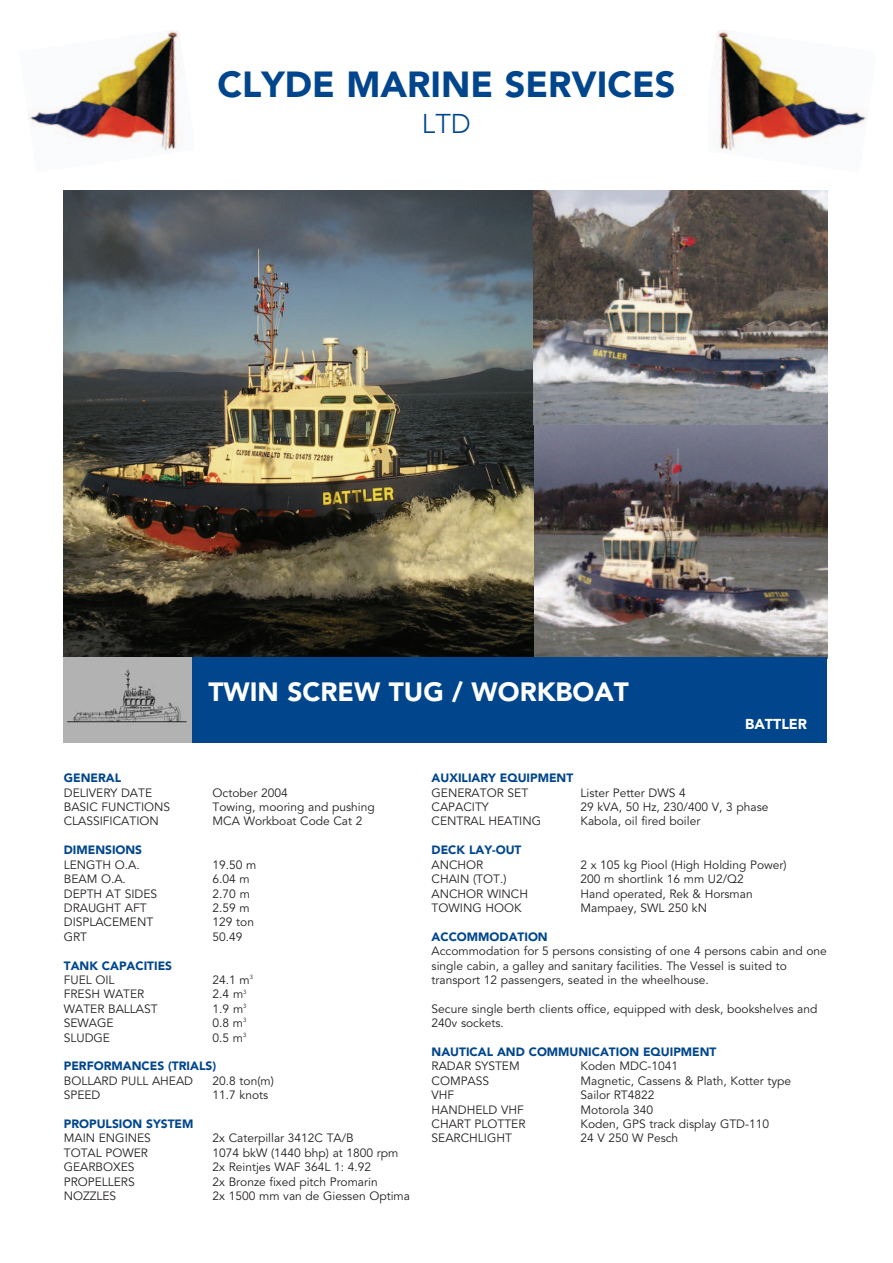
<style>
.page{position:relative;width:893px;height:1263px;background:#fff}
.page>*{position:absolute;margin:0;border:0;box-sizing:border-box;transform-origin:0 0}
.t1{font:900 36px "Avenir";color:#01468d}
.t2{font:300 27px "Avenir";color:#01468d}
.t3{font:900 26.25px "Avenir";color:#fff}
.t4{font:900 14.25px "Avenir";color:#fff}
.t5{font:12px/14.4px "Avenir B Ook";color:#231f20}
.t6{font:900 12px "Avenir";color:#01468d}
</style>
<div class="page">
<img style="left:533px;top:425px;width:294px;height:232px">
<img style="left:64px;top:191px;width:469px;height:466px">
<div style="left:190px;top:657px;width:637px;height:85px;background:#01468d"></div>
<img style="left:533px;top:191px;width:294px;height:234px">
<img style="left:716px;top:30px;width:152px;height:121px">
<img style="left:28px;top:30px;width:152px;height:121px">
<img style="left:64px;top:657px;width:127px;height:85px">
<h1 class="t1" style="left:217px;top:63px;width:460px">CLYDE MARINE SERVICES</h1>
<h2 class="t2" style="left:422px;top:108px;width:51px">LTD</h2>
<h3 class="t3" style="left:208px;top:677px;width:422px">TWIN SCREW TUG / WORKBOAT</h3>
<p class="t4" style="left:745px;top:715px;width:64px">BATTLER</p>
<p class="t6" style="left:64px;top:771px;width:59px">GENERAL</p>
<p class="t5" style="left:64px;top:785px;width:90px">DELIVERY DATE</p>
<p class="t5" style="left:213px;top:785px;width:77px">October 2004</p>
<p class="t5" style="left:64px;top:800px;width:108px">BASIC FUNCTIONS</p>
<p class="t5" style="left:213px;top:800px;width:164px">Towing, mooring and pushing</p>
<p class="t5" style="left:64px;top:814px;width:97px">CLASSIFICATION</p>
<p class="t5" style="left:213px;top:814px;width:151px">MCA Workboat Code Cat 2</p>
<p class="t6" style="left:64px;top:843px;width:80px">DIMENSIONS</p>
<p class="t5" style="left:64px;top:857px;width:77px">LENGTH O.A.</p>
<p class="t5" style="left:213px;top:857px;width:45px">19.50 m</p>
<p class="t5" style="left:64px;top:872px;width:64px">BEAM O.A.</p>
<p class="t5" style="left:213px;top:872px;width:39px">6.04 m</p>
<p class="t5" style="left:64px;top:886px;width:95px">DEPTH AT SIDES</p>
<p class="t5" style="left:213px;top:886px;width:39px">2.70 m</p>
<p class="t5" style="left:64px;top:900px;width:84px">DRAUGHT AFT</p>
<p class="t5" style="left:213px;top:900px;width:39px">2.59 m</p>
<p class="t5" style="left:64px;top:915px;width:91px">DISPLACEMENT</p>
<p class="t5" style="left:213px;top:915px;width:43px">129 ton</p>
<p class="t5" style="left:64px;top:929px;width:25px">GRT</p>
<p class="t5" style="left:213px;top:929px;width:32px">50.49</p>
<p class="t6" style="left:64px;top:958px;width:110px">TANK CAPACITIES</p>
<p class="t5" style="left:64px;top:972px;width:52px">FUEL OIL</p>
<p class="t5" style="left:213px;top:972px;width:42px">24.1 m<sup>3</sup></p>
<p class="t5" style="left:64px;top:987px;width:82px">FRESH WATER</p>
<p class="t5" style="left:213px;top:987px;width:35px">2.4 m<sup>3</sup></p>
<p class="t5" style="left:64px;top:1001px;width:95px">WATER BALLAST</p>
<p class="t5" style="left:213px;top:1001px;width:35px">1.9 m<sup>3</sup></p>
<p class="t5" style="left:64px;top:1016px;width:51px">SEWAGE</p>
<p class="t5" style="left:213px;top:1016px;width:35px">0.8 m<sup>3</sup></p>
<p class="t5" style="left:64px;top:1030px;width:48px">SLUDGE</p>
<p class="t5" style="left:213px;top:1030px;width:35px">0.5 m<sup>3</sup></p>
<p class="t6" style="left:64px;top:1059px;width:154px">PERFORMANCES (TRIALS)</p>
<p class="t5" style="left:64px;top:1073px;width:131px">BOLLARD PULL AHEAD</p>
<p class="t5" style="left:213px;top:1073px;width:63px">20.8 ton(m)</p>
<p class="t5" style="left:64px;top:1088px;width:38px">SPEED</p>
<p class="t5" style="left:213px;top:1088px;width:57px">11.7 knots</p>
<p class="t6" style="left:64px;top:1117px;width:131px">PROPULSION SYSTEM</p>
<p class="t5" style="left:64px;top:1131px;width:89px">MAIN ENGINES</p>
<p class="t5" style="left:213px;top:1131px;width:143px">2x Caterpillar 3412C TA/B</p>
<p class="t5" style="left:64px;top:1145px;width:86px">TOTAL POWER</p>
<p class="t5" style="left:213px;top:1145px;width:187px">1074 bkW (1440 bhp) at 1800 rpm</p>
<p class="t5" style="left:64px;top:1160px;width:72px">GEARBOXES</p>
<p class="t5" style="left:213px;top:1160px;width:160px">2x Reintjes WAF 364L 1: 4.92</p>
<p class="t5" style="left:64px;top:1174px;width:72px">PROPELLERS</p>
<p class="t5" style="left:213px;top:1174px;width:167px">2x Bronze fixed pitch Promarin</p>
<p class="t5" style="left:64px;top:1188px;width:54px">NOZZLES</p>
<p class="t5" style="left:213px;top:1188px;width:199px">2x 1500 mm van de Giessen Optima</p>
<p class="t6" style="left:432px;top:771px;width:143px">AUXILIARY EQUIPMENT</p>
<p class="t5" style="left:432px;top:785px;width:98px">GENERATOR SET</p>
<p class="t5" style="left:580px;top:785px;width:107px">Lister Petter DWS 4</p>
<p class="t5" style="left:432px;top:800px;width:59px">CAPACITY</p>
<p class="t5" style="left:580px;top:800px;width:190px">29 kVA, 50 Hz, 230/400 V, 3 phase</p>
<p class="t5" style="left:432px;top:814px;width:111px">CENTRAL HEATING</p>
<p class="t5" style="left:580px;top:814px;width:121px">Kabola, oil fired boiler</p>
<p class="t6" style="left:432px;top:843px;width:91px">DECK LAY-OUT</p>
<p class="t5" style="left:432px;top:857px;width:53px">ANCHOR</p>
<p class="t5" style="left:580px;top:857px;width:208px">2 x 105 kg Piool (High Holding Power)</p>
<p class="t5" style="left:432px;top:872px;width:76px">CHAIN (TOT.)</p>
<p class="t5" style="left:580px;top:872px;width:165px">200 m shortlink 16 mm U2/Q2</p>
<p class="t5" style="left:432px;top:886px;width:98px">ANCHOR WINCH</p>
<p class="t5" style="left:580px;top:886px;width:174px">Hand operated, Rek &amp; Horsman</p>
<p class="t5" style="left:432px;top:900px;width:91px">TOWING HOOK</p>
<p class="t5" style="left:580px;top:900px;width:128px">Mampaey, SWL 250 kN</p>
<p class="t6" style="left:432px;top:929px;width:118px">ACCOMMODATION</p>
<p class="t5" style="left:432px;top:944px;width:397px">Accommodation for 5 persons consisting of one 4 persons cabin and one single cabin, a galley and sanitary facilities. The Vessel is suited to transport 12 passengers, seated in the wheelhouse.</p>
<p class="t5" style="left:432px;top:1001px;width:387px">Secure single berth clients office, equipped with desk, bookshelves and<br>240v sockets.</p>
<p class="t6" style="left:432px;top:1045px;width:286px">NAUTICAL AND COMMUNICATION EQUIPMENT</p>
<p class="t5" style="left:432px;top:1059px;width:90px">RADAR SYSTEM</p>
<p class="t5" style="left:580px;top:1059px;width:99px">Koden MDC-1041</p>
<p class="t5" style="left:432px;top:1073px;width:59px">COMPASS</p>
<p class="t5" style="left:580px;top:1073px;width:212px">Magnetic, Cassens &amp; Plath, Kotter type</p>
<p class="t5" style="left:432px;top:1088px;width:24px">VHF</p>
<p class="t5" style="left:580px;top:1088px;width:76px">Sailor RT4822</p>
<p class="t5" style="left:432px;top:1102px;width:94px">HANDHELD VHF</p>
<p class="t5" style="left:580px;top:1102px;width:74px">Motorola 340</p>
<p class="t5" style="left:432px;top:1116px;width:95px">CHART PLOTTER</p>
<p class="t5" style="left:580px;top:1116px;width:190px">Koden, GPS track display GTD-110</p>
<p class="t5" style="left:432px;top:1131px;width:82px">SEARCHLIGHT</p>
<p class="t5" style="left:580px;top:1131px;width:99px">24 V 250 W Pesch</p>
</div>
